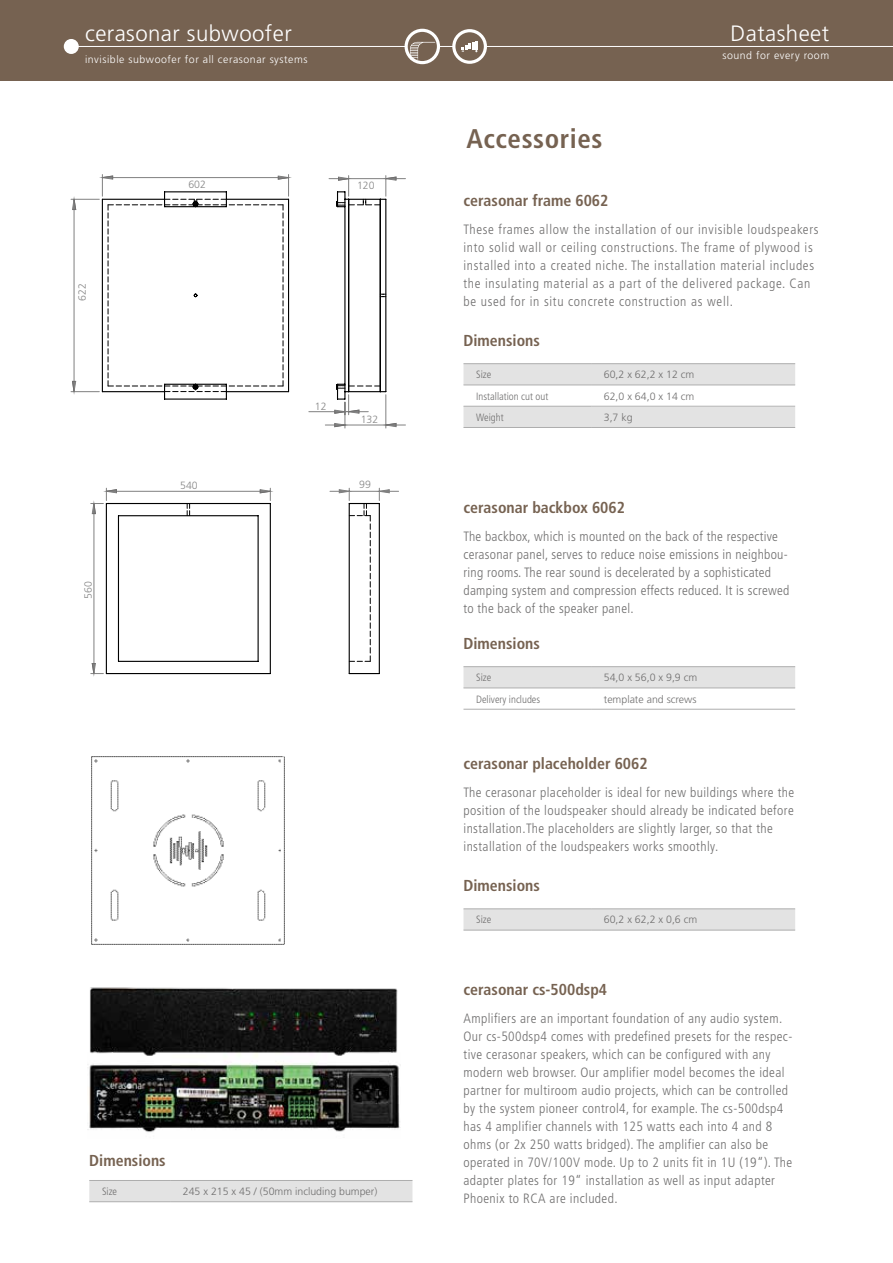
<style>
.page{position:relative;width:893px;height:1263px;background:#fff}
.page>*{position:absolute;margin:0;border:0;box-sizing:border-box;transform-origin:0 0}
.t1{font:700 condensed 27px "Frutiger LT Std";letter-spacing:.02em;color:#766251}
.t2{font:300 22.2px "Frutiger LT Std";letter-spacing:.02em;color:#fff}
.t3{font:700 condensed 15.9px "Frutiger LT Std";color:#766251}
.t4{font:300 condensed 13.5px/18px "Frutiger LT Std";letter-spacing:.03em;color:#706f6f}
.t5{font:300 condensed 13.5px/18px "Frutiger LT Std";letter-spacing:.05em;color:#706f6f}
.t6{font:300 10.65px "Frutiger LT Std";color:#706f6f}
.t7{font:300 10.65px "Frutiger LT Std";letter-spacing:.05em;color:#fff}
.t8{font:300 condensed 10.65px "Frutiger LT Std";color:#706f6f}
.t9{font:300 10.5px "Frutiger LT Std";color:#878787}
</style>
<div class="page">
<svg style="left:463px;top:364px;width:332px;height:63px"></svg>
<div style="left:591px;top:385px;width:204px;height:21px;background:#fff"></div>
<hr style="left:463px;top:363px;width:128px;height:1px;background:#aeaeae">
<hr style="left:591px;top:363px;width:204px;height:1px;background:#aeaeae">
<hr style="left:463px;top:385px;width:128px;height:1px;background:#aeaeae">
<hr style="left:591px;top:385px;width:204px;height:1px;background:#aeaeae">
<hr style="left:463px;top:406px;width:128px;height:1px;background:#aeaeae">
<hr style="left:591px;top:406px;width:204px;height:1px;background:#aeaeae">
<hr style="left:463px;top:427px;width:128px;height:1px;background:#aeaeae">
<hr style="left:591px;top:427px;width:204px;height:1px;background:#aeaeae">
<svg style="left:463px;top:667px;width:332px;height:21px;background:#e1e1e1"></svg>
<hr style="left:463px;top:666px;width:128px;height:1px;background:#aeaeae">
<hr style="left:591px;top:666px;width:204px;height:1px;background:#aeaeae">
<hr style="left:463px;top:688px;width:128px;height:1px;background:#aeaeae">
<hr style="left:463px;top:709px;width:128px;height:1px;background:#aeaeae">
<hr style="left:591px;top:709px;width:204px;height:1px;background:#aeaeae">
<hr style="left:591px;top:688px;width:204px;height:1px;background:#aeaeae">
<svg style="left:463px;top:909px;width:332px;height:21px;background:#e1e1e1"></svg>
<hr style="left:463px;top:908px;width:128px;height:1px;background:#aeaeae">
<hr style="left:591px;top:908px;width:204px;height:1px;background:#aeaeae">
<hr style="left:463px;top:930px;width:128px;height:1px;background:#aeaeae">
<hr style="left:591px;top:930px;width:204px;height:1px;background:#aeaeae">
<img style="left:91px;top:757px;width:193px;height:187px">
<hr style="left:309px;top:411px;width:36px;height:1px;background:#808080">
<svg style="left:71px;top:175px;width:219px;height:225px"></svg>
<svg style="left:325px;top:176px;width:80px;height:252px"></svg>
<svg style="left:91px;top:488px;width:180px;height:186px"></svg>
<hr style="left:379px;top:503px;width:1px;height:170px;background:#000">
<hr style="left:349px;top:503px;width:1px;height:170px;background:#000">
<hr style="left:349px;top:673px;width:30px;height:1px;background:#000">
<svg style="left:330px;top:488px;width:69px;height:174px"></svg>
<div style="left:0;top:0;width:893px;height:81px;background:#766251"></div>
<hr style="left:71px;top:46px;width:822px;height:1px;background:#fff">
<div style="left:65px;top:40px;width:13px;height:13px;background:#fff;border-radius:50%"></div>
<div style="left:64px;top:39px;width:15px;height:15px;border:2px solid #fff;border-radius:50%"></div>
<div style="left:89px;top:1181px;width:323px;height:20px;background:#e3e3e3"></div>
<hr style="left:89px;top:1180px;width:81px;height:1px;background:#aeaeae">
<hr style="left:170px;top:1180px;width:242px;height:1px;background:#aeaeae">
<hr style="left:89px;top:1201px;width:81px;height:1px;background:#aeaeae">
<hr style="left:170px;top:1201px;width:242px;height:1px;background:#aeaeae">
<img style="left:87px;top:1061px;width:314px;height:71px">
<svg style="left:454px;top:31px;width:31px;height:31px"></svg>
<div style="left:452px;top:29px;width:35px;height:35px;border:3px solid #fff;border-radius:50%"></div>
<svg style="left:406px;top:30px;width:32px;height:33px"></svg>
<div style="left:405px;top:29px;width:35px;height:35px;border:3px solid #fff;border-radius:50%"></div>
<svg style="left:410px;top:42px;width:25px;height:18px"></svg>
<svg style="left:462px;top:41px;width:15px;height:11px"></svg>
<img style="left:90px;top:987px;width:308px;height:70px">
<h2 class="t2" style="left:85px;top:20px;width:208px">cerasonar subwoofer</h2>
<p class="t7" style="left:85px;top:53px;width:224px">invisible subwoofer for all cerasonar systems</p>
<p class="t9" style="left:76px;top:301px;width:19px;rotate:-90deg">622</p>
<p class="t9" style="left:82px;top:598px;width:19px;rotate:-90deg">560</p>
<p class="t9" style="left:188px;top:178px;width:19px">602</p>
<p class="t9" style="left:357px;top:179px;width:19px">120</p>
<p class="t9" style="left:315px;top:400px;width:13px">12</p>
<p class="t9" style="left:361px;top:413px;width:19px">132</p>
<p class="t9" style="left:180px;top:480px;width:19px">540</p>
<p class="t9" style="left:359px;top:479px;width:13px">99</p>
<p class="t3" style="left:89px;top:1151px;width:78px">Dimensions</p>
<p class="t8" style="left:102px;top:1185px;width:17px">Size</p>
<p class="t6" style="left:183px;top:1185px;width:196px">245 x 215 x 45 / (50mm including bumper)</p>
<h1 class="t1" style="left:466px;top:122px;width:137px">Accessories</h1>
<p class="t3" style="left:463px;top:191px;width:146px">cerasonar frame 6062</p>
<h2 class="t2" style="left:731px;top:20px;width:100px">Datasheet</h2>
<p class="t7" style="left:722px;top:49px;width:108px">sound for every room</p>
<p class="t5" style="left:463px;top:221px;width:357px">These frames allow the installation of our invisible loudspeakers into solid wall or ceiling constructions. The frame of plywood is installed into a created niche. The installation material includes the insulating material as a part of the delivered package. Can be used for in situ concrete construction as well.</p>
<p class="t3" style="left:463px;top:331px;width:78px">Dimensions</p>
<p class="t8" style="left:476px;top:369px;width:17px">Size</p>
<p class="t6" style="left:604px;top:369px;width:92px">60,2 x 62,2 x 12 cm</p>
<p class="t8" style="left:476px;top:390px;width:74px">Installation cut out</p>
<p class="t6" style="left:604px;top:390px;width:92px">62,0 x 64,0 x 14 cm</p>
<p class="t8" style="left:476px;top:411px;width:29px">Weight</p>
<p class="t6" style="left:604px;top:411px;width:30px">3,7 kg</p>
<p class="t3" style="left:463px;top:498px;width:163px">cerasonar backbox 6062</p>
<p class="t4" style="left:463px;top:527px;width:327px">The backbox, which is mounted on the back of the respective cerasonar panel, serves to reduce noise emissions in neighbou&shy;ring rooms. The rear sound is decelerated by a sophisticated damping system and compression effects reduced. It is screwed to the back of the speaker panel.</p>
<p class="t3" style="left:463px;top:634px;width:78px">Dimensions</p>
<p class="t8" style="left:476px;top:671px;width:17px">Size</p>
<p class="t6" style="left:604px;top:671px;width:95px">54,0 x 56,0 x 9,9 cm</p>
<p class="t8" style="left:476px;top:693px;width:65px">Delivery includes</p>
<p class="t6" style="left:604px;top:693px;width:94px">template and screws</p>
<p class="t3" style="left:463px;top:753px;width:186px">cerasonar placeholder 6062</p>
<p class="t4" style="left:463px;top:783px;width:332px">The cerasonar placeholder is ideal for new buildings where the position of the loudspeaker should already be indicated before installation.The placeholders are slightly larger, so that the installation of the loudspeakers works smoothly.</p>
<p class="t3" style="left:463px;top:876px;width:78px">Dimensions</p>
<p class="t8" style="left:476px;top:914px;width:17px">Size</p>
<p class="t6" style="left:604px;top:914px;width:95px">60,2 x 62,2 x 0,6 cm</p>
<p class="t3" style="left:463px;top:980px;width:145px">cerasonar cs-500dsp4</p>
<p class="t4" style="left:463px;top:1009px;width:330px">Amplifiers are an important foundation of any audio system.<br>Our cs-500dsp4 comes with predefined presets for the respec&shy;tive cerasonar speakers, which can be configured with any modern web browser. Our amplifier model becomes the ideal partner for multiroom audio projects, which can be controlled by the system pioneer control4, for example. The cs-500dsp4 has 4 amplifier channels with 125 watts each into 4 and 8 ohms (or 2x 250 watts bridged). The amplifier can also be operated in 70V/100V mode. Up to 2 units fit in 1U (19“). The adapter plates for 19“ installation as well as input adapter Phoenix to RCA are included.</p>
</div>
